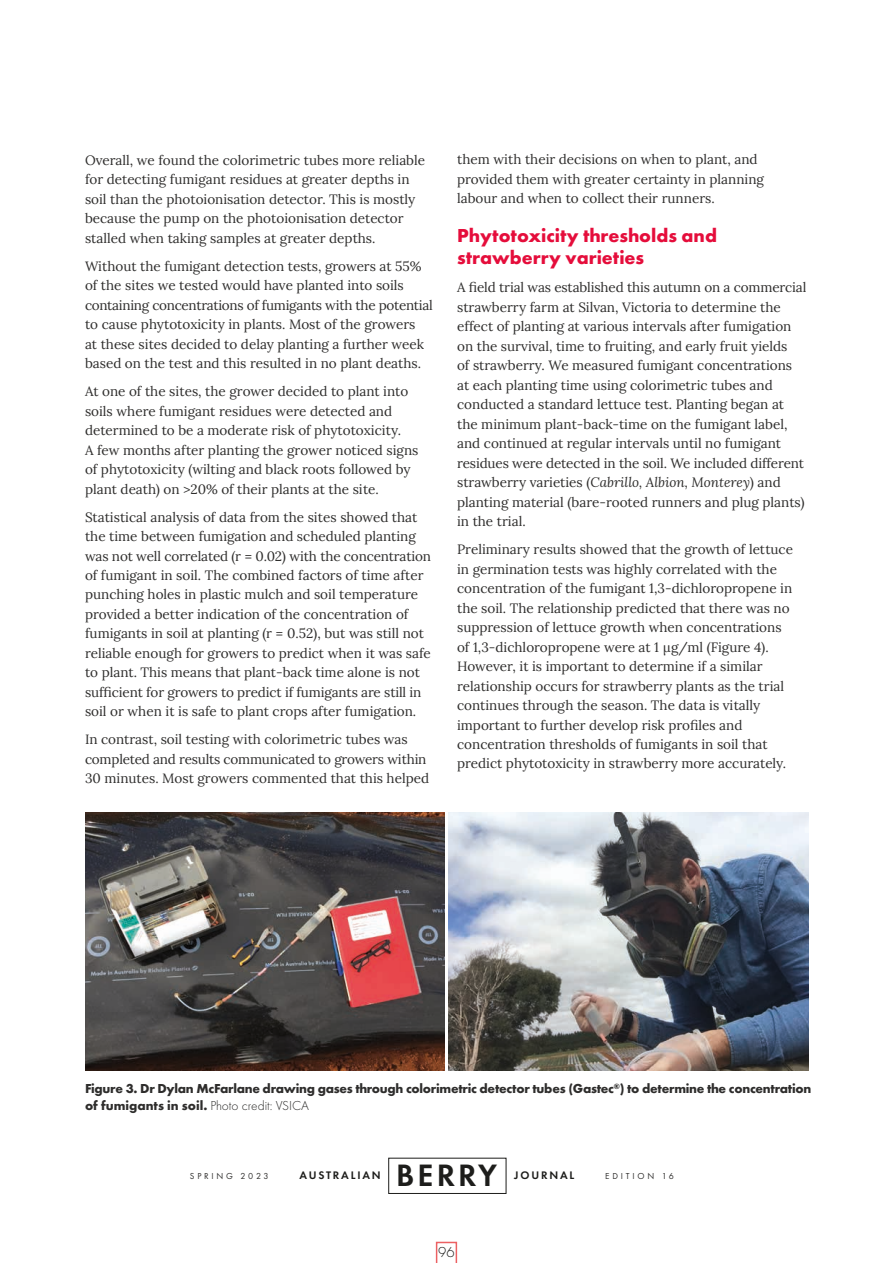
<style>
.page{position:relative;width:893px;height:1263px;background:#fff}
.page>*{position:absolute;margin:0;border:0;box-sizing:border-box;transform-origin:0 0}
.t1{font:600 32.1px "Futura PT";letter-spacing:.095em;color:#1d1d1b}
.t2{font:700 19.5px/21.8px "Futura PT";color:#e50d3b}
.t3{font:300 15px "Futura PT";color:#1d1d1b}
.t4{font:13.5px/19.5px "Lora";color:#2e2d2c}
.t5{font:700 13.5px/16.6px "Futura PT";letter-spacing:-.02em;color:#2e2d2c}
.t6{font:600 11.4px "Futura PT";letter-spacing:.16em;color:#1d1d1b}
.t7{font:9px "Futura PT";letter-spacing:.31em;color:#2e2d2c}
.s1{font-style:italic}
.s2{font-weight:300}
</style>
<div class="page">
<img style="left:85px;top:812px;width:359px;height:258px">
<img style="left:449px;top:812px;width:359px;height:258px">
<svg style="left:436px;top:1242px;width:21px;height:21px"></svg>
<p class="t4" style="left:85px;top:149px;width:342px">Overall, we found the colorimetric tubes more reliable for detecting fumigant residues at greater depths in soil than the photoionisation detector. This is mostly because the pump on the photoionisation detector stalled when taking samples at greater depths.</p>
<p class="t4" style="left:85px;top:255px;width:349px">Without the fumigant detection tests, growers at 55% of the sites we tested would have planted into soils containing concentrations of fumigants with the potential to cause phytotoxicity in plants. Most of the growers<br>at these sites decided to delay planting a further week based on the test and this resulted in no plant deaths.</p>
<p class="t4" style="left:85px;top:381px;width:335px">At one of the sites, the grower decided to plant into soils where fumigant residues were detected and determined to be a moderate risk of phytotoxicity.<br>A few months after planting the grower noticed signs of phytotoxicity (wilting and black roots followed by plant death) on &gt;20% of their plants at the site.</p>
<p class="t4" style="left:85px;top:506px;width:347px">Statistical analysis of data from the sites showed that the time between fumigation and scheduled planting was not well correlated (r = 0.02) with the concentration of fumigant in soil. The combined factors of time after punching holes in plastic mulch and soil temperature provided a better indication of the concentration of fumigants in soil at planting (r = 0.52), but was still not reliable enough for growers to predict when it was safe to plant. This means that plant-back time alone is not sufficient for growers to predict if fumigants are still in soil or when it is safe to plant crops after fumigation.</p>
<p class="t4" style="left:85px;top:729px;width:346px">In contrast, soil testing with colorimetric tubes was completed and results communicated to growers within<br>30 minutes. Most growers commented that this helped</p>
<p class="t4" style="left:457px;top:149px;width:308px">them with their decisions on when to plant, and provided them with greater certainty in planning labour and when to collect their runners.</p>
<h2 class="t2" style="left:457px;top:224px;width:261px">Phytotoxicity thresholds and strawberry varieties</h2>
<p class="t4" style="left:457px;top:277px;width:351px">A field trial was established this autumn on a commercial strawberry farm at Silvan, Victoria to determine the effect of planting at various intervals after fumigation on the survival, time to fruiting, and early fruit yields<br>of strawberry. We measured fumigant concentrations at each planting time using colorimetric tubes and conducted a standard lettuce test. Planting began at the minimum plant-back-time on the fumigant label, and continued at regular intervals until no fumigant residues were detected in the soil. We included different strawberry varieties (<span class="s1">Cabrillo, Albion, Monterey</span>) and planting material (bare-rooted runners and plug plants) in the trial.</p>
<p class="t4" style="left:457px;top:539px;width:337px">Preliminary results showed that the growth of lettuce in germination tests was highly correlated with the concentration of the fumigant 1,3-dichloropropene in the soil. The relationship predicted that there was no suppression of lettuce growth when concentrations of 1,3-dichloropropene were at 1 µg/ml (Figure 4).<br>However, it is important to determine if a similar relationship occurs for strawberry plants as the trial continues through the season. The data is vitally important to further develop risk profiles and concentration thresholds of fumigants in soil that predict phytotoxicity in strawberry more accurately.</p>
<p class="t5" style="left:85px;top:1080px;width:728px">Figure 3. Dr Dylan McFarlane drawing gases through colorimetric detector tubes (Gastec<sup>®</sup>) to determine the concentration of fumigants in soil. <span class="s2">Photo credit: VSICA</span></p>
<p class="t7" style="left:190px;top:1171px;width:80px">SPRING 2023</p>
<p class="t6" style="left:300px;top:1168px;width:83px">AUSTRALIAN</p>
<h1 class="t1" style="left:396px;top:1155px;width:103px">BERRY</h1>
<p class="t6" style="left:514px;top:1168px;width:61px">JOURNAL</p>
<p class="t7" style="left:605px;top:1171px;width:70px">EDITION 16</p>
<p class="t3" style="left:438px;top:1243px;width:18px">96</p>
</div>
